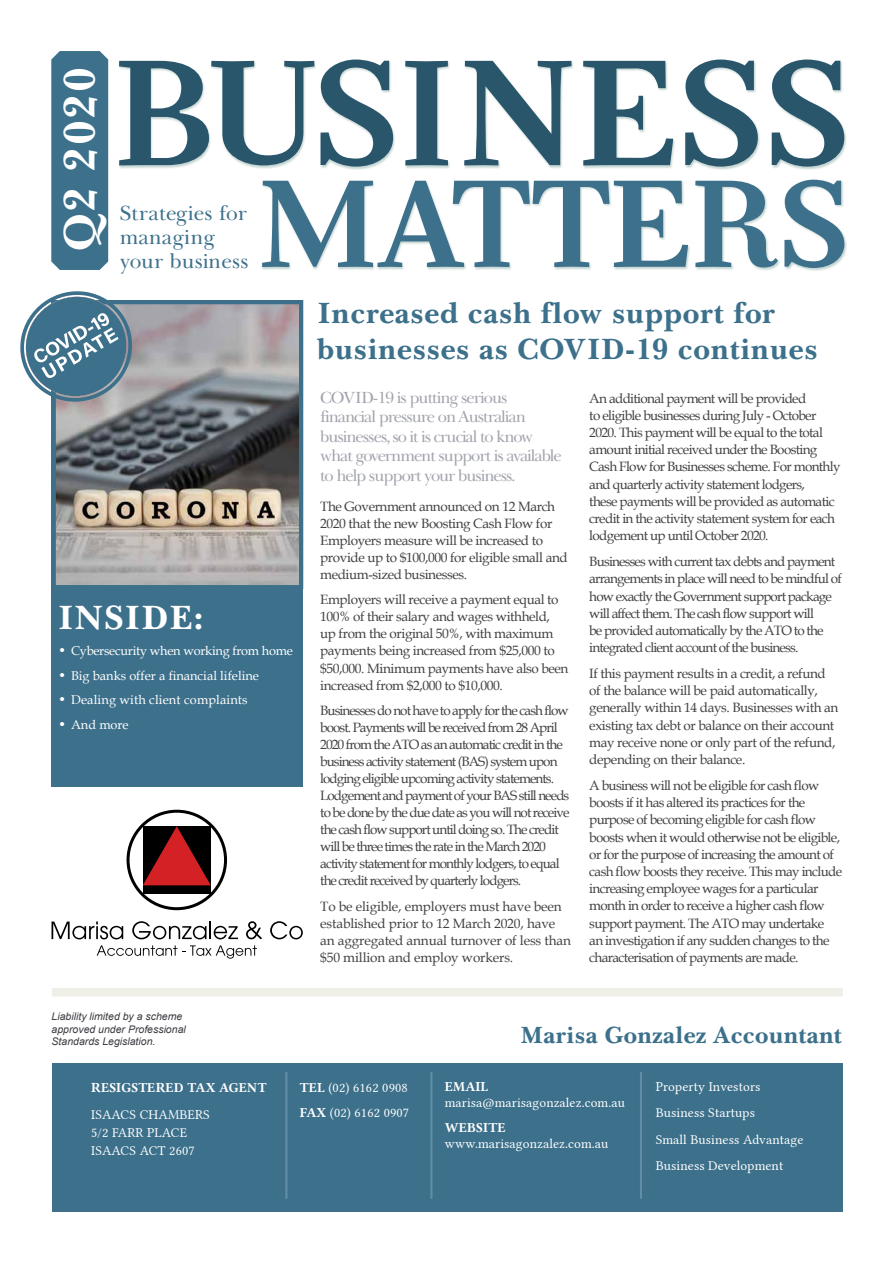
<style>
.page{position:relative;width:893px;height:1263px;background:#fff}
.page>*{position:absolute;margin:0;border:0;box-sizing:border-box;transform-origin:0 0}
.t1{font:700 45px "Baskerville Cyr LT Std";letter-spacing:.03em;color:#fff}
.t2{font:700 34.5px "Baskerville Cyr LT Std";letter-spacing:.035em;color:#fff}
.t3{font:700 30px/36px "Baskerville Cyr LT Std";letter-spacing:.02em;color:#3c708b}
.t4{font:700 24px "Baskerville Cyr LT Std";letter-spacing:.01em;color:#3c708b}
.t5{font:21px/24px "Baskerville Cyr LT Std Upright";letter-spacing:.01em;color:#3c708b}
.t6{font:16.5px/19.5px "Baskerville Cyr LT Std Upright";letter-spacing:-.06em;color:#a2a4ae}
.t7{font:13.5px/17.2px "Book Antiqua";letter-spacing:-.05em;color:#414042}
.t8{font:13.5px/17px "Book Antiqua";letter-spacing:-.03em;color:#414042}
.t9{font:13.5px/17px "Book Antiqua";letter-spacing:-.07em;color:#414042}
.t10{font:13.5px/26.5px "Lin Libertine";letter-spacing:.01em;color:#fff}
.t11{font:13.5px/17px "Book Antiqua";letter-spacing:-.01em;color:#414042}
.t12{font:13.5px "Lin Libertine B";letter-spacing:.01em;color:#fff}
.t13{font:12.75px "Book Antiqua";color:#fff}
.t14{font:12.75px "Book Antiqua";letter-spacing:-.02em;color:#fff}
.t15{font:italic 10.5px/12.6px "Arial";color:#3d3b42}
.s1{font-size:13.5px}
.s2{font-family:"Lin Libertine B"}
</style>
<div class="page">
<div style="left:52px;top:300px;width:251px;height:486px;background:#3c708b"></div>
<img style="left:57px;top:305px;width:241px;height:279px">
<div style="left:52px;top:300px;width:251px;height:289px;border:4px solid #3c708b"></div>
<div style="left:52px;top:988px;width:791px;height:8px;background:#efeee7"></div>
<svg style="left:20px;top:291px;width:120px;height:118px"></svg>
<div style="left:51px;top:51px;width:57px;height:219px;background:#3c708b"></div>
<div style="left:118px;top:59px;width:729px;height:111px;background:#8baca7;opacity:.5"></div>
<svg style="left:119px;top:60px;width:725px;height:107px"></svg>
<div style="left:261px;top:180px;width:586px;height:91px;background:#8baca7;opacity:.5"></div>
<svg style="left:262px;top:180px;width:582px;height:88px"></svg>
<div style="left:52px;top:1063px;width:791px;height:149px;background:#3c708b"></div>
<hr style="left:285px;top:1072px;width:2px;height:127px;background:#88aebe">
<hr style="left:430px;top:1072px;width:2px;height:127px;background:#88aebe">
<hr style="left:640px;top:1072px;width:2px;height:127px;background:#88aebe">
<div style="left:127px;top:810px;width:100px;height:100px;border:3px solid #000;border-radius:50%"></div>
<div style="left:143px;top:826px;width:68px;height:68px;background:#000"></div>
<svg style="left:143px;top:826px;width:68px;height:59px"></svg>
<svg style="left:52px;top:921px;width:71px;height:18px"></svg>
<svg style="left:132px;top:921px;width:106px;height:18px"></svg>
<svg style="left:246px;top:921px;width:16px;height:18px"></svg>
<svg style="left:270px;top:921px;width:33px;height:18px"></svg>
<svg style="left:97px;top:945px;width:160px;height:14px"></svg>
<h1 class="t1" style="left:54px;top:251px;width:185px;rotate:-90deg">Q2 2020</h1>
<h3 class="t5" style="left:120px;top:202px;width:130px">Strategies for managing your business</h3>
<h2 class="t2" style="left:58px;top:598px;width:147px">INSIDE:</h2>
<p class="t14" style="left:58px;top:642px;width:236px"><span class="s1">•</span> Cybersecurity when working from home</p>
<p class="t13" style="left:58px;top:666px;width:202px"><span class="s1">•</span> Big banks offer a financial lifeline</p>
<p class="t13" style="left:58px;top:691px;width:191px"><span class="s1">•</span> Dealing with client complaints</p>
<p class="t13" style="left:58px;top:715px;width:72px"><span class="s1">•</span> And more</p>
<p class="t15" style="left:52px;top:1010px;width:136px">Liability limited by a scheme approved under Professional<br>Standards Legislation.</p>
<h3 class="t3" style="left:318px;top:295px;width:502px">Increased cash flow support for businesses as COVID-19 continues</h3>
<p class="t6" style="left:320px;top:388px;width:243px">COVID-19 is putting serious financial pressure on Australian businesses, so it is crucial to know what government support is available to help support your business.</p>
<p class="t8" style="left:320px;top:497px;width:249px">The Government announced on 12 March 2020 that the new Boosting Cash Flow for Employers measure will be increased to provide up to $100,000 for eligible small and medium-sized businesses.</p>
<p class="t8" style="left:320px;top:591px;width:250px">Employers will receive a payment equal to 100% of their salary and wages withheld, up from the original 50%, with maximum payments being increased from $25,000 to $50,000. Minimum payments have also been increased from $2,000 to $10,000.</p>
<p class="t9" style="left:320px;top:702px;width:251px">Businesses do not have to apply for the cash flow boost. Payments will be received from 28 April 2020 from the ATO as an automatic credit in the business activity statement (BAS) system upon lodging eligible upcoming activity statements.<br>Lodgement and payment of your BAS still needs to be done by the due date as you will not receive the cash flow support until doing so. The credit will be three times the rate in the March 2020 activity statement for monthly lodgers, to equal the credit received by quarterly lodgers.</p>
<p class="t11" style="left:320px;top:897px;width:252px">To be eligible, employers must have been established prior to 12 March 2020, have an aggregated annual turnover of less than $50 million and employ workers.</p>
<p class="t7" style="left:589px;top:389px;width:253px">An additional payment will be provided<br>to eligible businesses during July - October 2020. This payment will be equal to the total amount initial received under the Boosting Cash Flow for Businesses scheme. For monthly and quarterly activity statement lodgers,<br>these payments will be provided as automatic credit in the activity statement system for each lodgement up until October 2020.</p>
<p class="t7" style="left:589px;top:553px;width:254px">Businesses with current tax debts and payment arrangements in place will need to be mindful of how exactly the Government support package will affect them. The cash flow support will<br>be provided automatically by the ATO to the integrated client account of the business.</p>
<p class="t8" style="left:589px;top:664px;width:250px">If this payment results in a credit, a refund of the balance will be paid automatically, generally within 14 days. Businesses with an existing tax debt or balance on their account may receive none or only part of the refund, depending on their balance.</p>
<p class="t7" style="left:589px;top:776px;width:254px">A business will not be eligible for cash flow boosts if it has altered its practices for the purpose of becoming eligible for cash flow boosts when it would otherwise not be eligible, or for the purpose of increasing the amount of cash flow boosts they receive. This may include increasing employee wages for a particular month in order to receive a higher cash flow support payment. The ATO may undertake<br>an investigation if any sudden changes to the characterisation of payments are made.</p>
<h3 class="t4" style="left:520px;top:1021px;width:323px">Marisa Gonzalez Accountant</h3>
<p class="t12" style="left:91px;top:1078px;width:177px">RESIGSTERED TAX AGENT</p>
<p class="t10" style="left:91px;top:1104px;width:120px;line-height:18px">ISAACS CHAMBERS<br>5/2 FARR PLACE<br>ISAACS ACT 2607</p>
<p class="t12" style="left:445px;top:1077px;width:45px">EMAIL</p>
<p class="t10" style="left:445px;top:1088px;width:182px">marisa@marisagonzalez.com.au</p>
<p class="t12" style="left:445px;top:1118px;width:63px">WEBSITE</p>
<p class="t10" style="left:445px;top:1129px;width:165px">www.marisagonzalez.com.au</p>
<p class="t10" style="left:300px;top:1074px;width:111px;line-height:24.8px"><span class="s2">TEL</span> (02) 6162 0908<br><span class="s2">FAX</span> (02) 6162 0907</p>
<p class="t10" style="left:656px;top:1072px;width:149px">Property Investors<br>Business Startups<br>Small Business Advantage<br>Business Development</p>
</div>
